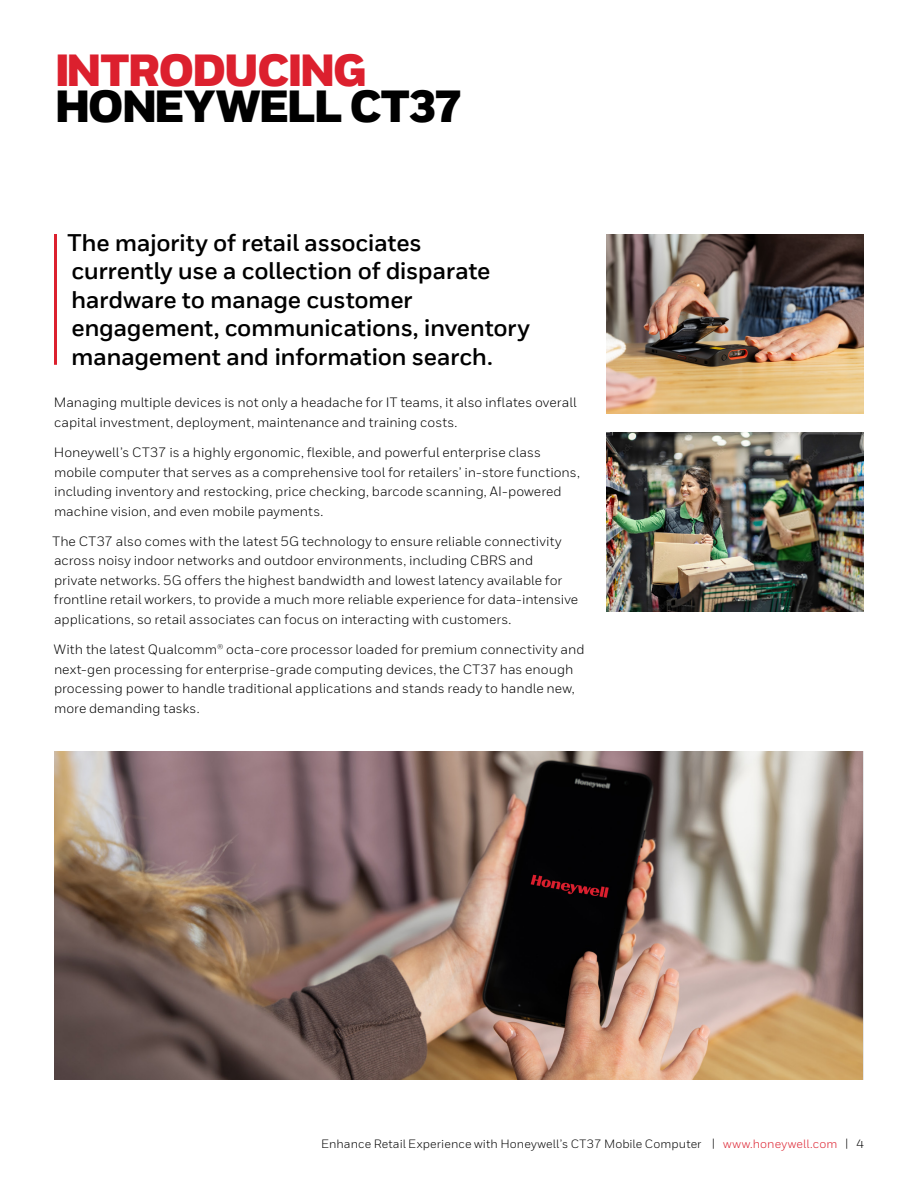
<style>
.page{position:relative;width:918px;height:1188px;background:#fff}
.page>*{position:absolute;margin:0;border:0;box-sizing:border-box;transform-origin:0 0}
.t1{font:900 45px "Honeywell Sans";letter-spacing:-.055em;color:#000}
.t2{font:900 45px "Honeywell Sans";letter-spacing:-.055em;color:#dc202e}
.t3{font:700 24px/28.5px "Honeywell Sans TT";letter-spacing:-.015em;color:#000}
.t4{font:13.5px/19.5px "Honeywell Sans TT";color:#000}
.t5{font:12px "Honeywell Sans TT";letter-spacing:.01em;color:#000}
.s1{color:#dc202e}
</style>
<div class="page">
<hr style="left:54px;top:234px;width:3px;height:131px;background:#dc202e">
<img style="left:606px;top:234px;width:258px;height:180px">
<img style="left:606px;top:432px;width:258px;height:180px">
<img style="left:54px;top:752px;width:808px;height:328px">
<h1 class="t2" style="left:54px;top:42px;width:314px">INTRODUCING</h1>
<h1 class="t1" style="left:54px;top:78px;width:410px">HONEYWELL CT37</h1>
<h2 class="t3" style="left:67px;top:229px;width:464px">The majority of retail associates<br>currently use a collection of disparate hardware to manage customer engagement, communications, inventory management and information search.</h2>
<p class="t4" style="left:54px;top:393px;width:524px">Managing multiple devices is not only a headache for IT teams, it also inflates overall capital investment, deployment, maintenance and training costs.</p>
<p class="t4" style="left:54px;top:443px;width:528px">Honeywell’s CT37 is a highly ergonomic, flexible, and powerful enterprise class mobile computer that serves as a comprehensive tool for retailers’ in-store functions, including inventory and restocking, price checking, barcode scanning, AI-powered machine vision, and even mobile payments.</p>
<p class="t4" style="left:52px;top:531px;width:527px">The CT37 also comes with the latest 5G technology to ensure reliable connectivity across noisy indoor networks and outdoor environments, including CBRS and<br>private networks. 5G offers the highest bandwidth and lowest latency available for frontline retail workers, to provide a much more reliable experience for data-intensive applications, so retail associates can focus on interacting with customers.</p>
<p class="t4" style="left:54px;top:640px;width:532px">With the latest Qualcomm® octa-core processor loaded for premium connectivity and next-gen processing for enterprise-grade computing devices, the CT37 has enough processing power to handle traditional applications and stands ready to handle new, more demanding tasks.</p>
<p class="t5" style="left:321px;top:1136px;width:544px">Enhance Retail Experience with Honeywell’s CT37 Mobile Computer | <span class="s1">www.honeywell.com</span> | 4</p>
</div>
